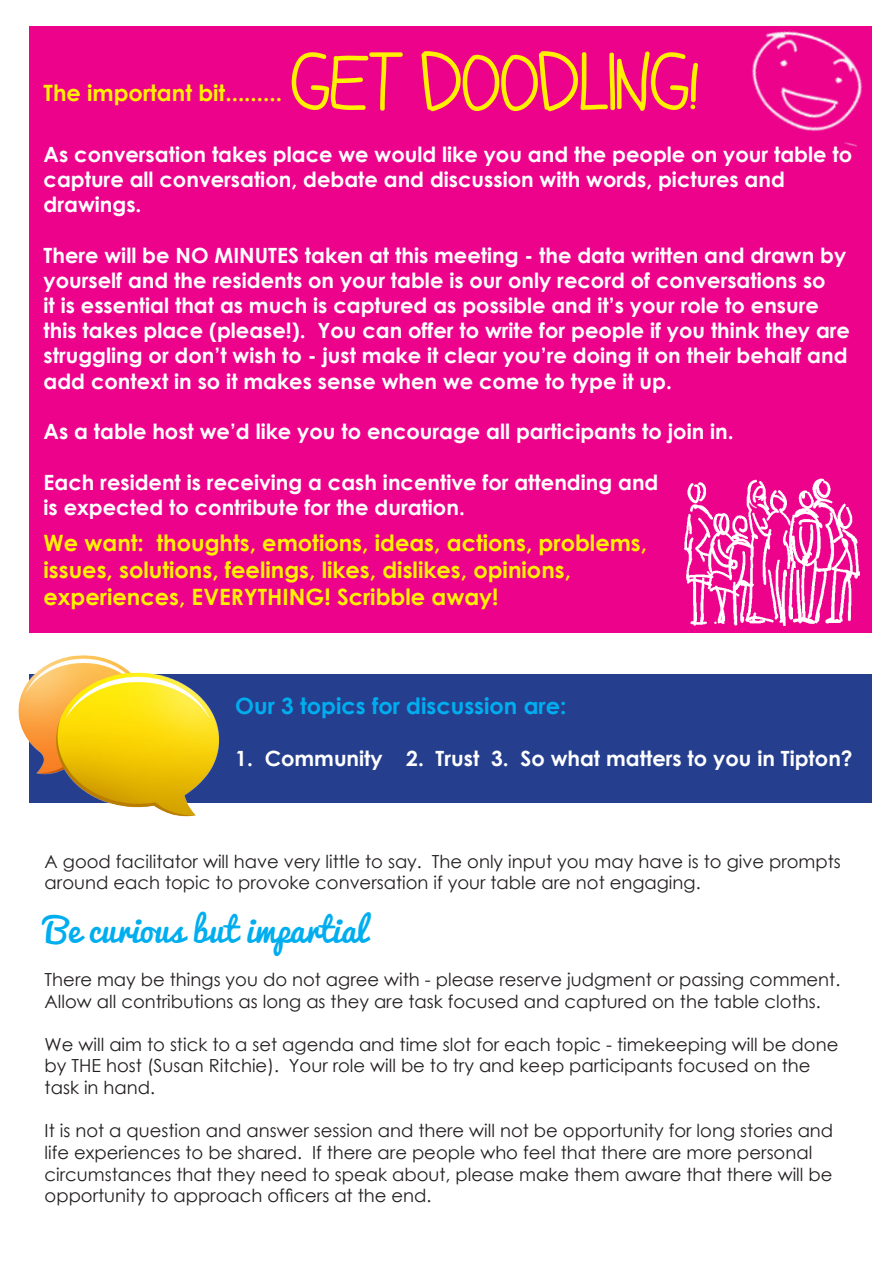
<style>
.page{position:relative;width:893px;height:1263px;background:#fff}
.page>*{position:absolute;margin:0;border:0;box-sizing:border-box;transform-origin:0 0}
.t1{font:78px "adamshand";color:#fff101}
.t2{font:33.45px "Pacifico";color:#00aeef}
.t3{font:700 22.5px/27px "Century Gothic";color:#fff101}
.t4{font:700 22.5px "Century Gothic";color:#00aeef}
.t5{font:700 21px/25.2px "Century Gothic";color:#fff}
.t6{font:18px/21.6px "Century Gothic";color:#231f20}
</style>
<div class="page">
<div style="left:30px;top:26px;width:842px;height:606px;background:#ed028c"></div>
<img style="left:751px;top:31px;width:112px;height:116px">
<div style="left:30px;top:674px;width:842px;height:129px;background:#253f8e"></div>
<img style="left:684px;top:478px;width:176px;height:148px">
<img style="left:18px;top:655px;width:201px;height:162px">
<p class="t3" style="left:44px;top:78px;width:240px">The important bit.........</p>
<p class="t1" style="left:291px;top:38px;width:410px">GET DOODLING!</p>
<p class="t5" style="left:44px;top:141px;width:810px">As conversation takes place we would like you and the people on your table to capture all conversation, debate and discussion with words, pictures and drawings.</p>
<p class="t5" style="left:44px;top:241px;width:808px">There will be NO MINUTES taken at this meeting - the data written and drawn by yourself and the residents on your table is our only record of conversations so<br>it is essential that as much is captured as possible and it’s your role to ensure this takes place (please!). You can offer to write for people if you think they are struggling or don’t wish to - just make it clear you’re doing it on their behalf and add context in so it makes sense when we come to type it up.</p>
<p class="t5" style="left:44px;top:418px;width:692px">As a table host we’d like you to encourage all participants to join in.</p>
<p class="t5" style="left:44px;top:468px;width:616px">Each resident is receiving a cash incentive for attending and is expected to contribute for the duration.</p>
<p class="t3" style="left:44px;top:528px;width:605px">We want: thoughts, emotions, ideas, actions, problems, issues, solutions, feelings, likes, dislikes, opinions, experiences, EVERYTHING! Scribble away!</p>
<p class="t4" style="left:235px;top:689px;width:333px">Our 3 topics for discussion are:</p>
<p class="t5" style="left:235px;top:745px;width:619px">1. Community 2. Trust 3. So what matters to you in Tipton?</p>
<p class="t6" style="left:45px;top:850px;width:798px">A good facilitator will have very little to say. The only input you may have is to give prompts around each topic to provoke conversation if your table are not engaging.</p>
<p class="t2" style="left:45px;top:900px;width:323px">Be curious but impartial</p>
<p class="t6" style="left:45px;top:968px;width:797px">There may be things you do not agree with - please reserve judgment or passing comment.<br>Allow all contributions as long as they are task focused and captured on the table cloths.</p>
<p class="t6" style="left:45px;top:1033px;width:795px">We will aim to stick to a set agenda and time slot for each topic - timekeeping will be done by THE host (Susan Ritchie). Your role will be to try and keep participants focused on the task in hand.</p>
<p class="t6" style="left:45px;top:1120px;width:790px">It is not a question and answer session and there will not be opportunity for long stories and life experiences to be shared. If there are people who feel that there are more personal circumstances that they need to speak about, please make them aware that there will be opportunity to approach officers at the end.</p>
</div>
